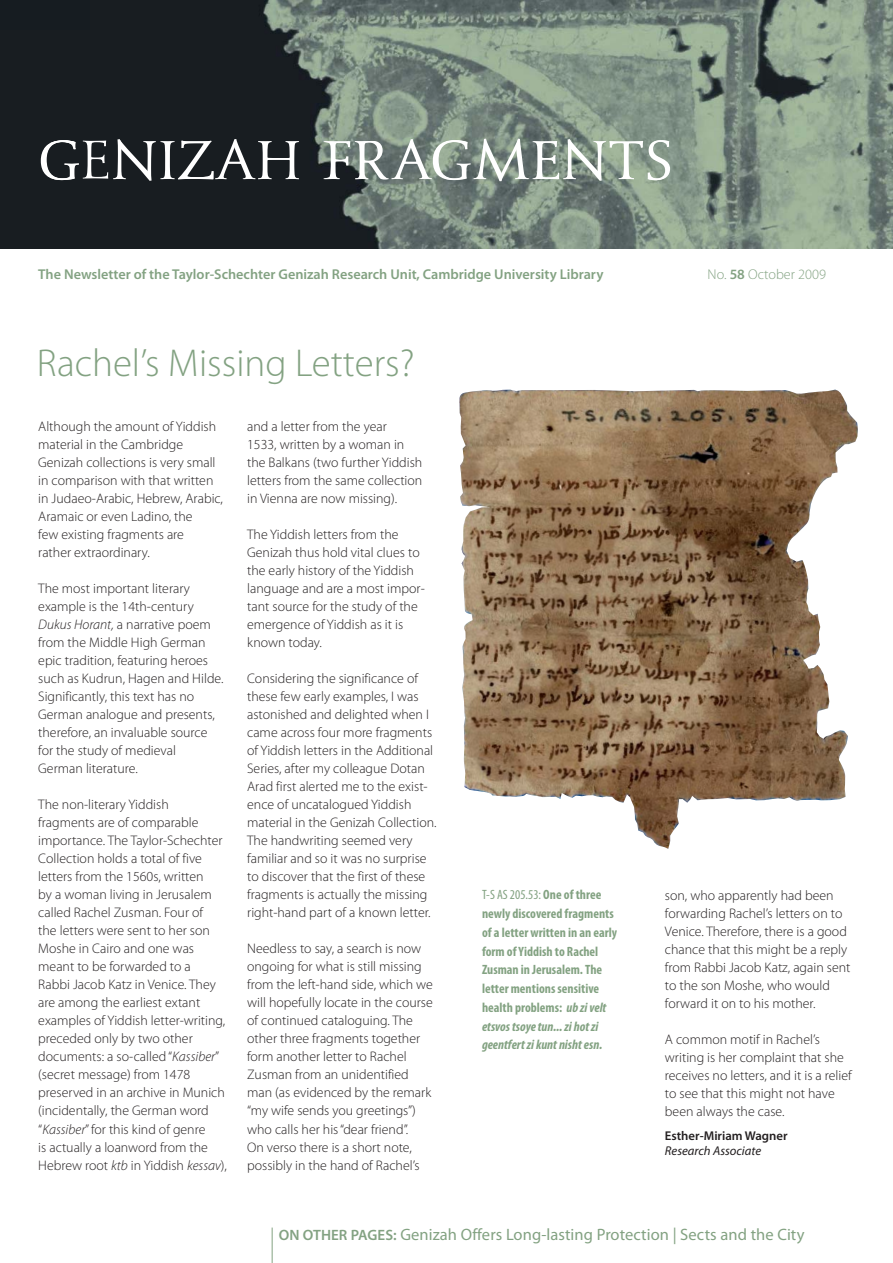
<style>
.page{position:relative;width:893px;height:1263px;background:#fff}
.page>*{position:absolute;margin:0;border:0;box-sizing:border-box;transform-origin:0 0}
.t1{font:300 39px "Myriad Pro";color:#83a282}
.t2{font:16.5px "Myriad Pro";letter-spacing:.005em;color:#83a282}
.t3{font:600 14.25px "Myriad Pro";color:#83a282}
.t4{font:300 14.25px "Myriad Pro";color:#83a282}
.t5{font:300 13.8px/18px "Myriad Pro";color:#231f20}
.t6{font:700 condensed 13.5px/18.8px "Myriad Pro";color:#83a282}
.t7{font:600 12.75px "Myriad Pro";color:#231f20}
.t8{font:italic 12.75px "Myriad Pro";color:#231f20}
.s1{font-weight:600}
.s2{font-style:italic}
.s3{font-weight:400}
.s4{font-weight:600;font-size:15px}
</style>
<div class="page">
<img style="left:0;top:0;width:893px;height:248px">
<svg style="left:324px;top:139px;width:346px;height:42px"></svg>
<svg style="left:41px;top:139px;width:258px;height:42px"></svg>
<img style="left:459px;top:389px;width:399px;height:460px">
<hr style="left:272px;top:1227px;width:1px;height:36px;background:#83a282">
<div style="left:0;top:0;width:89px;height:30px;background:#161c21"></div>
<p class="t3" style="left:38px;top:269px;width:567px">The Newsletter of the Taylor-Schechter Genizah Research Unit, Cambridge University Library</p>
<p class="t4" style="left:708px;top:269px;width:120px">No. <span class="s1">58</span> October 2009</p>
<h1 class="t1" style="left:37px;top:348px;width:379px">Rachel’s Missing Letters?</h1>
<p class="t5" style="left:247px;top:419px;width:177px">and a letter from the year<br>1533, written by a woman in the Balkans (two further Yiddish letters from the same collection in Vienna are now missing).</p>
<p class="t5" style="left:247px;top:527px;width:179px">The Yiddish letters from the<br>Genizah thus hold vital clues to the early history of the Yiddish language and are a most impor - tant source for the study of the emergence of Yiddish as it is known today.</p>
<p class="t5" style="left:247px;top:671px;width:191px">Considering the significance of these few early examples, I was astonished and delighted when I came across four more fragments of Yiddish letters in the Additional<br>Series, after my colleague Dotan<br>Arad first alerted me to the exist - ence of uncatalogued Yiddish material in the Genizah Collection.<br>The handwriting seemed very familiar and so it was no surprise to discover that the first of these fragments is actually the missing right-hand part of a known letter.</p>
<p class="t5" style="left:247px;top:941px;width:187px">Needless to say, a search is now ongoing for what is still missing from the left-hand side, which we will hopefully locate in the course of continued cataloguing. The other three fragments together form another letter to Rachel<br>Zusman from an unidentified man (as evidenced by the remark “my wife sends you greetings”) who calls her his “dear friend”.<br>On verso there is a short note, possibly in the hand of Rachel’s</p>
<p class="t5" style="left:38px;top:419px;width:186px">Although the amount of Yiddish material in the Cambridge<br>Genizah collections is very small in comparison with that written in Judaeo-Arabic, Hebrew, Arabic,<br>Aramaic or even Ladino, the<br>few existing fragments are<br>rather extraordinary.</p>
<p class="t5" style="left:38px;top:581px;width:187px">The most important literary example is the 14th-century<br><span class="s2">Dukus Horant,</span> a narrative poem from the Middle High German epic tradition, featuring heroes such as Kudrun, Hagen and Hilde.<br>Significantly, this text has no<br>German analogue and presents, therefore, an invaluable source for the study of medieval<br>German literature.</p>
<p class="t5" style="left:38px;top:797px;width:190px">The non-literary Yiddish fragments are of comparable importance. The Taylor-Schechter<br>Collection holds a total of five letters from the 1560s, written<br>by a woman living in Jerusalem called Rachel Zusman. Four of<br>the letters were sent to her son<br>Moshe in Cairo and one was meant to be forwarded to a<br>Rabbi Jacob Katz in Venice. They are among the earliest extant examples of Yiddish letter-writing, preceded only by two other<br>docu ments: a so-called “<span class="s2">Kassiber</span>” (secret message) from 1478 preserved in an archive in Munich (incidentally, the German word “<span class="s2">Kassiber</span>” for this kind of genre<br>is actually a loanword from the<br>Hebrew root <span class="s2">ktb</span> in Yiddish <span class="s2">kessav</span>),</p>
<p class="t6" style="left:482px;top:887px;width:137px"><span class="s3">T-S AS 205.53:</span> One of three newly discovered fragments of a letter written in an early form of Yiddish to Rachel<br>Zusman in Jerusalem. The letter mentions sensitive health problems: <span class="s2">ub zi velt etsvos tsoye tun... zi hot zi geentfert zi kunt nisht esn.</span></p>
<p class="t5" style="left:665px;top:887px;width:187px">son, who apparently had been forwarding Rachel’s letters on to<br>Venice. Therefore, there is a good chance that this might be a reply from Rabbi Jacob Katz, again sent to the son Moshe, who would forward it on to his mother.</p>
<p class="t5" style="left:665px;top:1031px;width:188px">A common motif in Rachel’s writing is her complaint that she receives no letters, and it is a relief to see that this might not have been always the case.</p>
<p class="t7" style="left:665px;top:1131px;width:124px">Esther-Miriam Wagner</p>
<p class="t8" style="left:665px;top:1143px;width:98px">Research Associate</p>
<p class="t2" style="left:279px;top:1228px;width:527px"><span class="s4">ON OTHER PAGES:</span> Genizah Offers Long-lasting Protection | Sects and the City</p>
</div>
